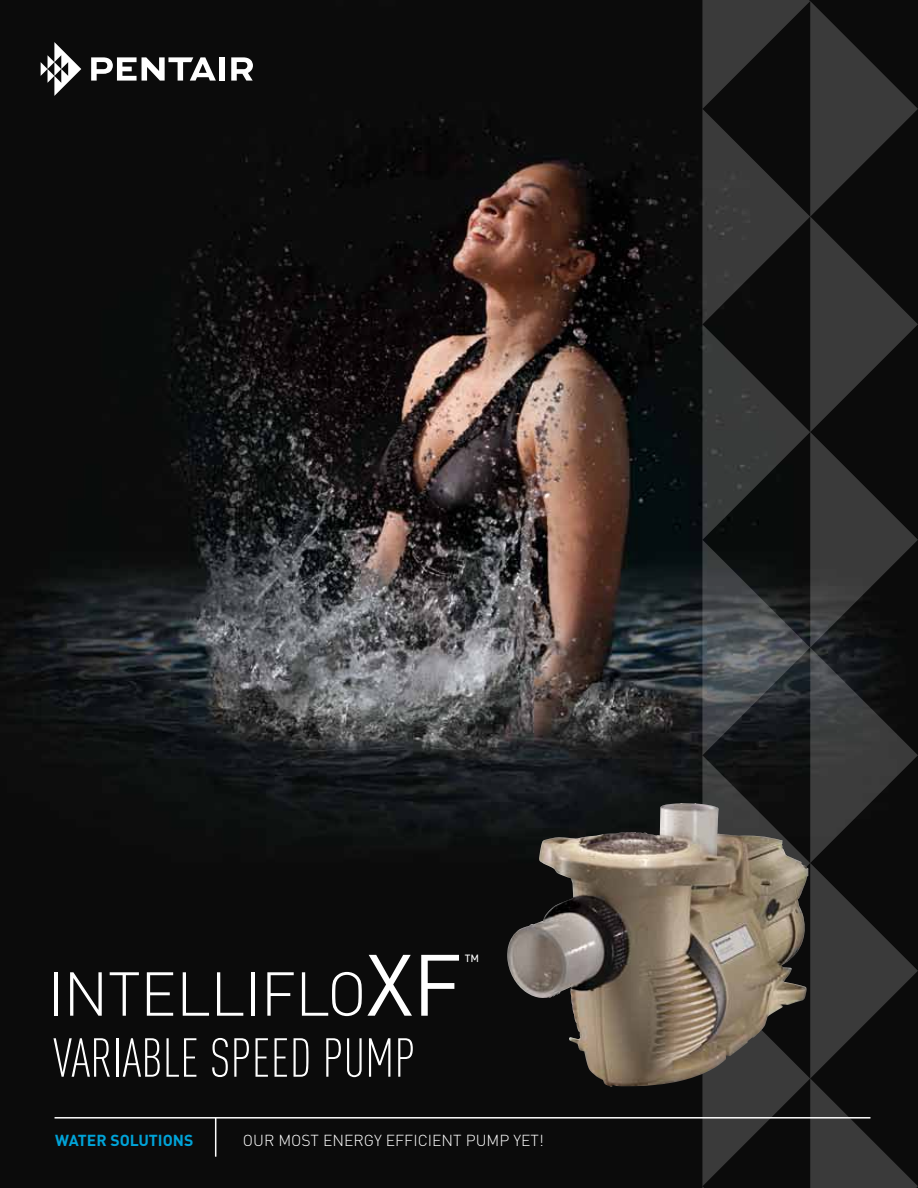
<style>
.page{position:relative;width:918px;height:1188px;background:#fff}
.page>*{position:absolute;margin:0;border:0;box-sizing:border-box;transform-origin:0 0}
.t1{font:300 61.05px "DIN Pro";letter-spacing:-.01em;color:#fff}
.t2{font:300 condensed 54px "DIN Pro";color:#fff}
.t3{font:17.4px "DIN Pro";color:#fff}
.t4{font:300 15.75px "DIN Pro";color:#fff}
.t5{font:700 15.75px "DIN Pro";color:#00a3d8}
.s1{font-weight:400;font-size:85.5px}
</style>
<div class="page">
<img style="left:0;top:0;width:702px;height:1188px">
<hr style="left:55px;top:1117px;width:815px;height:2px;background:#fff">
<hr style="left:215px;top:1118px;width:1px;height:39px;background:#fff">
<svg style="left:41px;top:42px;width:40px;height:54px"></svg>
<svg style="left:91px;top:57px;width:125px;height:24px"></svg>
<div style="left:220px;top:57px;width:5px;height:24px;background:#fff"></div>
<svg style="left:231px;top:57px;width:22px;height:24px"></svg>
<svg style="left:702px;top:0;width:216px;height:1188px;background:#2d2d2b"></svg>
<img style="left:507px;top:803px;width:173px;height:284px">
<h1 class="t1" style="left:47px;top:947px;width:416px">INTELLIFLO<span class="s1">XF</span></h1>
<p class="t3" style="left:465px;top:947px;width:16px">™</p>
<h2 class="t2" style="left:53px;top:1020px;width:364px">VARIABLE SPEED PUMP</h2>
<p class="t5" style="left:55px;top:1127px;width:140px">WATER SOLUTIONS</p>
<p class="t4" style="left:243px;top:1128px;width:302px">OUR MOST ENERGY EFFICIENT PUMP YET!</p>
</div>
